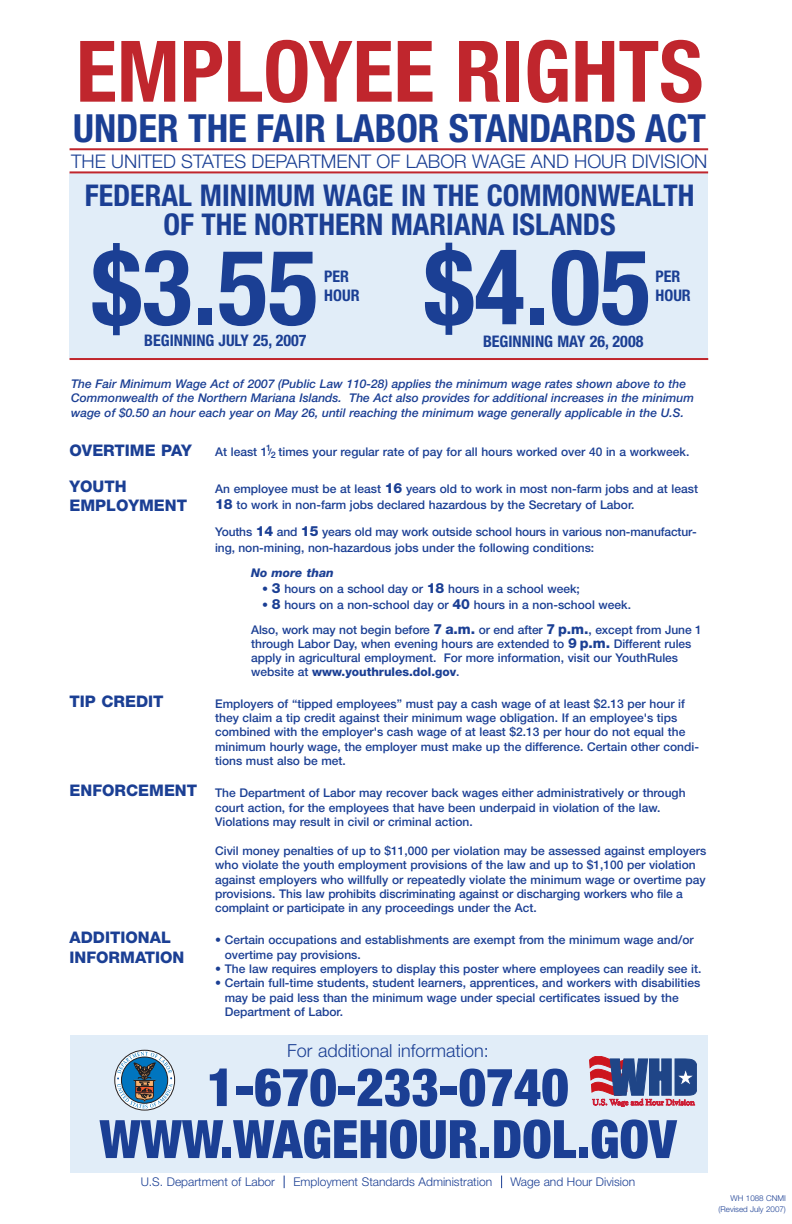
<style>
.page{position:relative;width:792px;height:1224px;background:#fff}
.page>*{position:absolute;margin:0;border:0;box-sizing:border-box;transform-origin:0 0}
.t1{font:700 condensed 105px "Helvetica Neue";color:#1b3f94}
.t2{font:700 condensed 85px "Helvetica Neue";color:#c0262d}
.t3{font:900 condensed 53px "Helvetica Neue";color:#1b3f94}
.t4{font:900 condensed 53px "Helvetica Neue";color:#1b3f94}
.t5{font:700 condensed 38.8px "Helvetica Neue";color:#1b3f94}
.t6{font:700 condensed 30px/29px "Helvetica Neue";color:#1b3f94;text-align:center}
.t7{font:300 18.8px "Helvetica Neue";color:#1b3f94}
.t8{font:300 18px "Helvetica Neue";color:#1b3f94}
.t9{font:800 16px/19.2px "Helvetica Neue";color:#1b3f94}
.t10{font:700 condensed 16px/19.2px "Helvetica Neue";color:#1b3f94}
.t11{font:500 12px/14.4px "Helvetica Neue";color:#1b3f94}
.t12{font:italic 500 12px/14.4px "Helvetica Neue";color:#1b3f94}
.t13{font:300 12px "Helvetica Neue";color:#1b3f94}
.t14{font:italic 800 12px "Helvetica Neue";color:#1b3f94}
.t15{font:500 9px "Helvetica Neue";color:#1b3f94}
.t16{font:300 8px/11.3px "Helvetica Neue";color:#1b3f94;text-align:right}
.s1{font-weight:800;font-size:14px}
.s2{font-weight:800}
</style>
<div class="page">
<div style="left:70px;top:173px;width:638px;height:186px;background:#e1edf8"></div>
<hr style="left:70px;top:148px;width:638px;height:2px;background:#c0262d">
<hr style="left:70px;top:171px;width:638px;height:2px;background:#c0262d">
<hr style="left:70px;top:358px;width:638px;height:2px;background:#c0262d">
<div style="left:70px;top:1035px;width:638px;height:138px;background:#e1edf8"></div>
<svg style="left:284px;top:1176px;width:1px;height:12px"></svg>
<svg style="left:501px;top:1176px;width:1px;height:12px"></svg>
<div style="left:114px;top:1050px;width:61px;height:61px;border:1px solid #231f20;border-radius:50%"></div>
<svg style="left:117px;top:1052px;width:55px;height:56px"></svg>
<svg style="left:590px;top:1056px;width:107px;height:51px"></svg>
<h2 class="t2" style="left:76px;top:41px;width:629px">EMPLOYEE RIGHTS</h2>
<h3 class="t5" style="left:73px;top:114px;width:634px">UNDER THE FAIR LABOR STANDARDS ACT</h3>
<h3 class="t7" style="left:71px;top:155px;width:638px">THE UNITED STATES DEPARTMENT OF LABOR WAGE AND HOUR DIVISION</h3>
<h3 class="t6" style="left:85px;top:184px;width:611px">FEDERAL MINIMUM WAGE IN THE COMMONWEALTH<br>OF THE NORTHERN MARIANA ISLANDS</h3>
<h1 class="t1" style="left:92px;top:249px;width:561px">$3.55 $4.05</h1>
<h3 class="t10" style="left:324px;top:268px;width:37px">PER<br>HOUR</h3>
<h3 class="t10" style="left:656px;top:268px;width:37px">PER<br>HOUR</h3>
<h3 class="t10" style="left:144px;top:333px;width:164px">BEGINNING JULY 25, 2007</h3>
<h3 class="t10" style="left:483px;top:333px;width:162px">BEGINNING MAY 26, 2008</h3>
<p class="t12" style="left:71px;top:378px;width:624px">The Fair Minimum Wage Act of 2007 (Public Law 110-28) applies the minimum wage rates shown above to the<br>Commonwealth of the Northern Mariana Islands. The Act also provides for additional increases in the minimum wage of $0.50 an hour each year on May 26, until reaching the minimum wage generally applicable in the U.S.</p>
<p class="t11" style="left:215px;top:445px;width:476px">At least 1 times your regular rate of pay for all hours worked over 40 in a workweek.</p>
<p class="t11" style="left:215px;top:482px;width:484px;line-height:16px">An employee must be at least <span class="s1">16</span> years old to work in most non-farm jobs and at least<br><span class="s1">18</span> to work in non-farm jobs declared hazardous by the Secretary of Labor.</p>
<p class="t11" style="left:215px;top:525px;width:483px;line-height:16px">Youths <span class="s1">14</span> and <span class="s1">15</span> years old may work outside school hours in various non-manufactur&shy;ing, non-mining, non-hazardous jobs under the following conditions:</p>
<p class="t14" style="left:251px;top:568px;width:84px">No more than</p>
<p class="t11" style="left:262px;top:582px;width:319px">• <span class="s1">3</span> hours on a school day or <span class="s1">18</span> hours in a school week;</p>
<p class="t11" style="left:251px;top:593px;width:452px;line-height:25px;text-indent:11px">• <span class="s1">8</span> hours on a non-school day or <span class="s1">40</span> hours in a non-school week.<br>Also, work may not begin before <span class="s1">7 a.m.</span> or end after <span class="s1">7 p.m.</span>, except from June 1</p>
<p class="t11" style="left:251px;top:638px;width:442px;line-height:14px">through Labor Day, when evening hours are extended to <span class="s1">9 p.m.</span> Different rules apply in agricultural employment. For more information, visit our YouthRules website at <span class="s2">www.youthrules.dol.gov</span>.</p>
<p class="t11" style="left:215px;top:697px;width:485px">Employers of “tipped employees” must pay a cash wage of at least $2.13 per hour if they claim a tip credit against their minimum wage obligation. If an employee's tips combined with the employer's cash wage of at least $2.13 per hour do not equal the minimum hourly wage, the employer must make up the difference. Certain other condi&shy;tions must also be met.</p>
<p class="t11" style="left:215px;top:787px;width:472px">The Department of Labor may recover back wages either administratively or through court action, for the employees that have been underpaid in violation of the law.<br>Violations may result in civil or criminal action.</p>
<p class="t11" style="left:215px;top:844px;width:493px">Civil money penalties of up to $11,000 per violation may be assessed against employers who violate the youth employment provisions of the law and up to $1,100 per violation against employers who willfully or repeatedly violate the minimum wage or overtime pay provisions. This law prohibits discriminating against or discharging workers who file a complaint or participate in any proceedings under the Act.</p>
<p class="t11" style="left:225px;top:934px;width:470px;text-indent:-10px">• Certain occupations and establishments are exempt from the minimum wage and/or overtime pay provisions.</p>
<p class="t11" style="left:215px;top:963px;width:488px">• The law requires employers to display this poster where employees can readily see it.</p>
<p class="t11" style="left:225px;top:977px;width:477px;text-indent:-10px">• Certain full-time students, student learners, apprentices, and workers with disabilities may be paid less than the minimum wage under special certificates issued by the<br>Department of Labor.</p>
<h3 class="t9" style="left:70px;top:442px;width:124px">OVERTIME PAY</h3>
<h3 class="t9" style="left:70px;top:478px;width:119px">YOUTH<br>EMPLOYMENT</h3>
<p class="t15" style="left:266px;top:445px;width:7px">1</p>
<p class="t15" style="left:269px;top:450px;width:9px">2/</p>
<h3 class="t9" style="left:70px;top:693px;width:96px">TIP CREDIT</h3>
<h3 class="t9" style="left:70px;top:783px;width:129px">ENFORCEMENT</h3>
<h3 class="t9" style="left:70px;top:930px;width:116px">ADDITIONAL<br>INFORMATION</h3>
<h3 class="t8" style="left:287px;top:1044px;width:203px">For additional information:</h3>
<h3 class="t4" style="left:207px;top:1068px;width:363px">1-670-233-0740</h3>
<h3 class="t3" style="left:99px;top:1120px;width:578px">WWW.WAGEHOUR.DOL.GOV</h3>
<p class="t13" style="left:141px;top:1177px;width:136px">U.S. Department of Labor</p>
<p class="t13" style="left:293px;top:1177px;width:200px">Employment Standards Administration</p>
<p class="t13" style="left:510px;top:1177px;width:126px">Wage and Hour Division</p>
<p class="t16" style="left:719px;top:1193px;width:69px">WH 1088 CNMI (Revised July 2007)</p>
</div>
